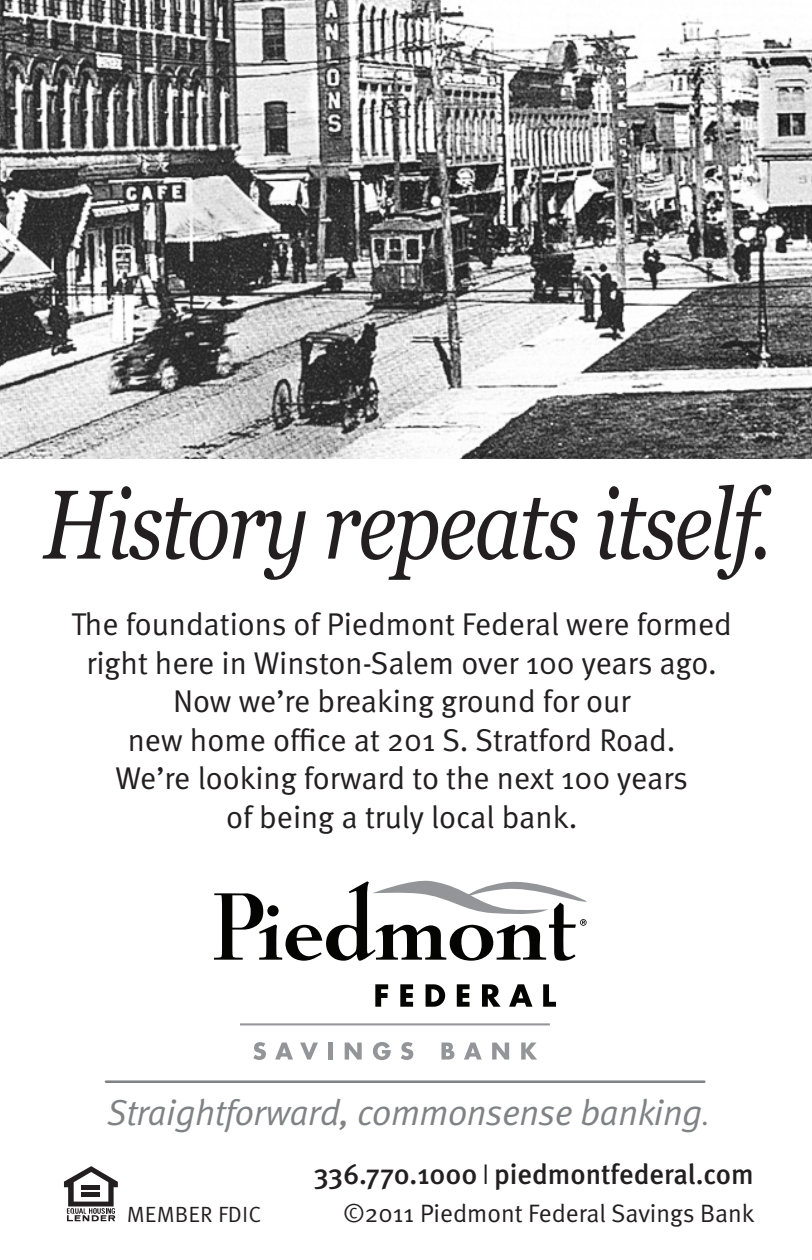
<style>
.page{position:relative;width:812px;height:1260px;background:#fff}
.page>*{position:absolute;margin:0;border:0;box-sizing:border-box;transform-origin:0 0}
.t1{font:italic 98px "Georgia";letter-spacing:-.025em;color:#231f20;scale:.82 1}
.t2{font:italic 36.05px "Meta Normal";letter-spacing:-.01em;color:#808285}
.t3{font:31.5px/38.5px "Meta Normal";color:#231f20;text-align:center}
.t4{font:500 28.35px "Meta";color:#231f20}
.t5{font:25.2px "Meta Normal";color:#231f20}
.t6{font:22.05px "Meta Normal Caps";color:#231f20}
.s1{font-size:27.65px}
</style>
<div class="page">
<svg style="left:64px;top:1166px;width:54px;height:55px"></svg>
<svg style="left:375px;top:984px;width:13px;height:23px"></svg>
<svg style="left:400px;top:984px;width:13px;height:23px"></svg>
<svg style="left:425px;top:984px;width:20px;height:23px"></svg>
<svg style="left:456px;top:984px;width:13px;height:23px"></svg>
<svg style="left:482px;top:984px;width:18px;height:23px"></svg>
<svg style="left:509px;top:984px;width:23px;height:23px"></svg>
<svg style="left:543px;top:984px;width:13px;height:23px"></svg>
<svg style="left:214px;top:880px;width:373px;height:81px"></svg>
<hr style="left:240px;top:1023px;width:309px;height:2px;background:#939598">
<svg style="left:253px;top:1042px;width:13px;height:18px"></svg>
<svg style="left:275px;top:1043px;width:18px;height:17px"></svg>
<svg style="left:300px;top:1043px;width:18px;height:17px"></svg>
<hr style="left:328px;top:1043px;width:4px;height:17px;background:#939598">
<svg style="left:344px;top:1043px;width:17px;height:17px"></svg>
<svg style="left:373px;top:1042px;width:17px;height:18px"></svg>
<svg style="left:401px;top:1042px;width:12px;height:18px"></svg>
<svg style="left:441px;top:1043px;width:13px;height:17px"></svg>
<svg style="left:464px;top:1043px;width:17px;height:17px"></svg>
<svg style="left:492px;top:1043px;width:17px;height:17px"></svg>
<svg style="left:521px;top:1043px;width:16px;height:17px"></svg>
<hr style="left:106px;top:1080px;width:598px;height:3px;background:#808285">
<img style="left:0;top:0;width:811px;height:459px">
<h1 class="t1" style="left:43px;top:469px;width:889px">History repeats itself.</h1>
<p class="t3" style="left:72px;top:605px;width:661px">The foundations of Piedmont Federal were formed right here in Winston-Salem over 100 years ago.<br>Now we’re breaking ground for our<br>new home office at 201 S. Stratford Road.<br>We’re looking forward to the next 100 years<br>of being a truly local bank.</p>
<p class="t2" style="left:107px;top:1091px;width:604px">Straightforward, commonsense banking<span class="s1">.</span></p>
<p class="t4" style="left:314px;top:1158px;width:441px">336.770.1000 piedmontfederal.com</p>
<p class="t6" style="left:127px;top:1201px;width:136px">MEMBER FDIC</p>
<p class="t5" style="left:343px;top:1199px;width:413px">©2011 Piedmont Federal Savings Bank</p>
</div>
